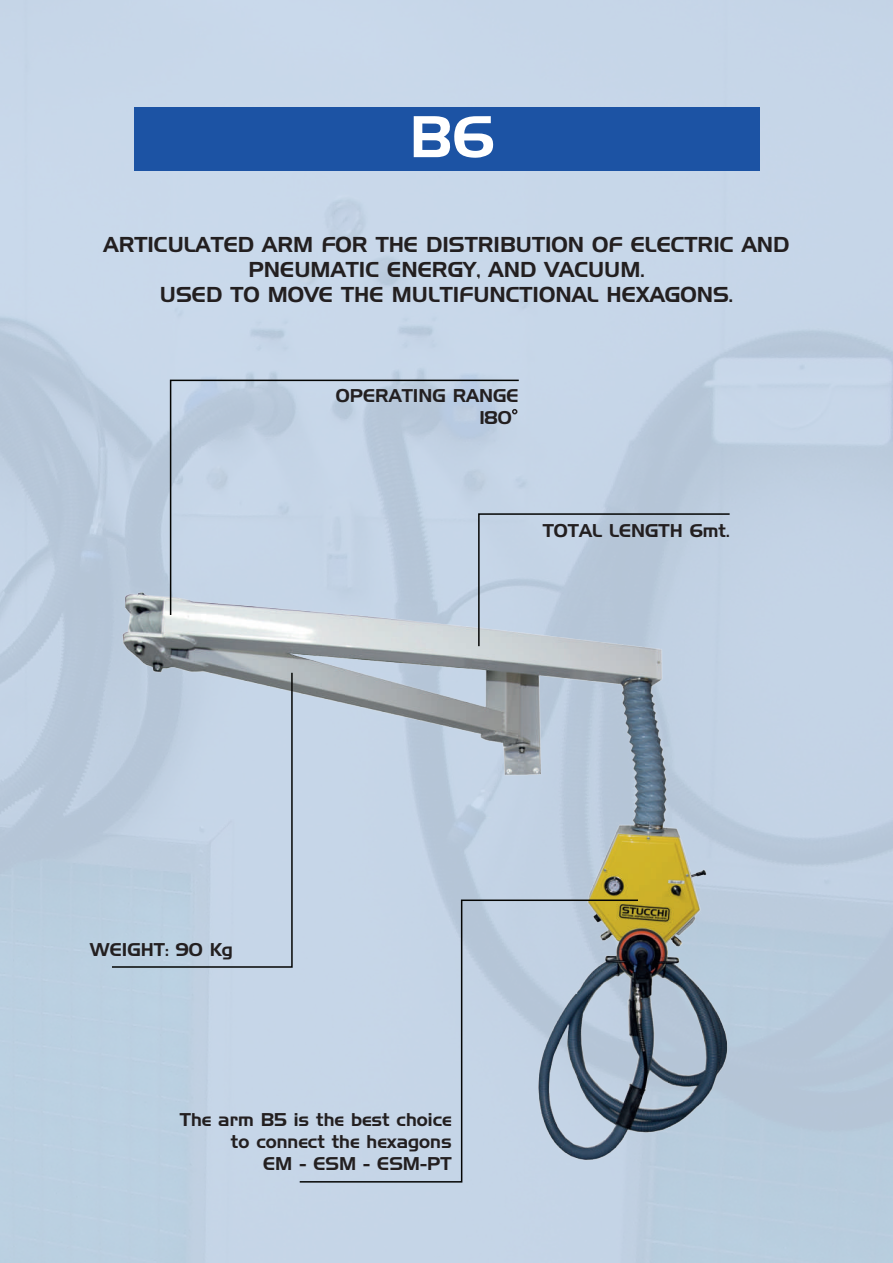
<style>
.page{position:relative;width:893px;height:1263px;background:#fff}
.page>*{position:absolute;margin:0;border:0;box-sizing:border-box;transform-origin:0 0}
.t1{font:57.15px "Handel Gothic";color:#fff}
.t2{font:21px/25.2px "Handel Gothic";color:#231f20;text-align:center}
.t3{font:18px/21.6px "Handel Gothic";color:#231f20}
</style>
<div class="page">
<div style="left:0;top:0;width:893px;height:1263px;background:linear-gradient(to bottom,#c8d7e9,#b8cbdc)"></div>
<div style="left:134px;top:107px;width:625px;height:64px;background:#1c53a4"></div>
<img style="left:120px;top:585px;width:610px;height:580px">
<svg style="left:110px;top:671px;width:183px;height:297px;background:#bdcdde"></svg>
<svg style="left:477px;top:513px;width:254px;height:135px;background:#bbcada"></svg>
<svg style="left:169px;top:379px;width:351px;height:237px;background:#bfcfe0"></svg>
<svg style="left:298px;top:899px;width:341px;height:284px;background:#b5c3d3"></svg>
<svg style="left:512px;top:409px;width:5px;height:5px"></svg>
<h1 class="t1" style="left:409px;top:110px;width:86px">B6</h1>
<p class="t2" style="left:104px;top:233px;width:687px">ARTICULATED ARM FOR THE DISTRIBUTION OF ELECTRIC AND<br>PNEUMATIC ENERGY, AND VACUUM.<br>USED TO MOVE THE MULTIFUNCTIONAL HEXAGONS.</p>
<p class="t3" style="left:480px;top:386px;width:40px;text-indent:-144px">OPERATING RANGE<br>180</p>
<p class="t3" style="left:543px;top:521px;width:188px">TOTAL LENGTH 6mt.</p>
<p class="t3" style="left:90px;top:940px;width:145px">WEIGHT: 90 Kg</p>
<p class="t3" style="left:180px;top:1110px;width:273px;text-align:right">The arm B5 is the best choice to connect the hexagons<br>EM - ESM - ESM-PT</p>
</div>
